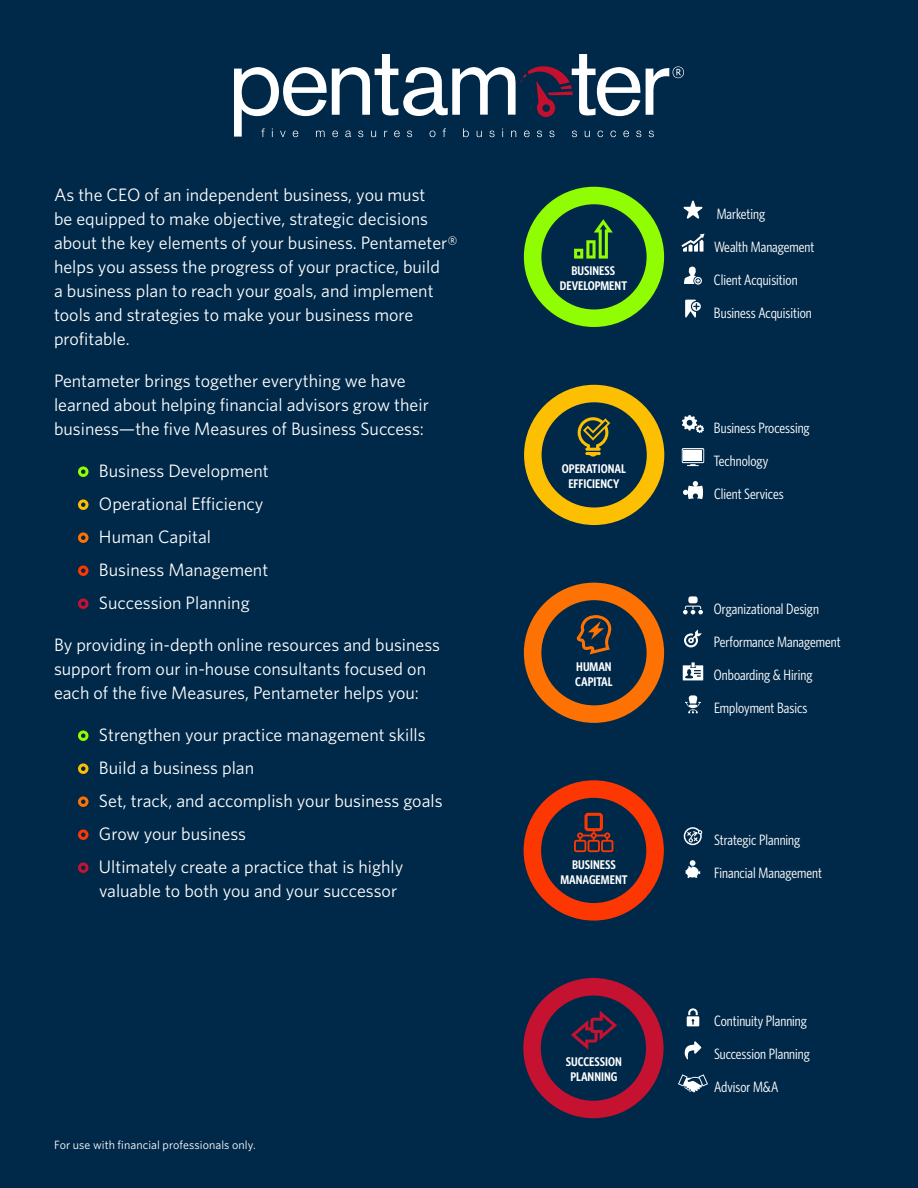
<style>
.page{position:relative;width:918px;height:1188px;background:#002949}
.page>*{position:absolute;margin:0;border:0;box-sizing:border-box;transform-origin:0 0}
.t1{font:18px/24px "Whitney";color:#fff}
.t2{font:15px "Whitney Condensed";color:#fff}
.t3{font:600 12.6px "Whitney Condensed";color:#fff}
.subhead{font:12px "Whitney";letter-spacing:.005em;color:#fff}
</style>
<div class="page">
<div style="left:78px;top:466px;width:10px;height:11px;border:3px solid #90fd02;border-radius:50%"></div>
<div style="left:78px;top:499px;width:10px;height:11px;border:3px solid #fdbf02;border-radius:50%"></div>
<div style="left:78px;top:532px;width:10px;height:11px;border:3px solid #fd7202;border-radius:50%"></div>
<div style="left:78px;top:565px;width:10px;height:11px;border:3px solid #fd3702;border-radius:50%"></div>
<div style="left:78px;top:598px;width:10px;height:11px;border:3px solid #c41230;border-radius:50%"></div>
<div style="left:78px;top:730px;width:10px;height:11px;border:3px solid #90fd02;border-radius:50%"></div>
<div style="left:78px;top:763px;width:10px;height:11px;border:3px solid #fdbf02;border-radius:50%"></div>
<div style="left:78px;top:796px;width:10px;height:11px;border:3px solid #fd7202;border-radius:50%"></div>
<div style="left:78px;top:829px;width:10px;height:11px;border:3px solid #fd3702;border-radius:50%"></div>
<div style="left:78px;top:862px;width:10px;height:11px;border:3px solid #c41230;border-radius:50%"></div>
<svg style="left:682px;top:415px;width:22px;height:18px"></svg>
<svg style="left:682px;top:448px;width:22px;height:18px"></svg>
<div style="left:684px;top:451px;width:18px;height:10px;background:#fff"></div>
<svg style="left:683px;top:481px;width:20px;height:18px"></svg>
<svg style="left:524px;top:385px;width:140px;height:140px"></svg>
<svg style="left:683px;top:596px;width:20px;height:18px"></svg>
<svg style="left:684px;top:629px;width:18px;height:18px"></svg>
<svg style="left:683px;top:662px;width:20px;height:18px"></svg>
<svg style="left:685px;top:695px;width:16px;height:19px"></svg>
<svg style="left:524px;top:583px;width:140px;height:140px"></svg>
<svg style="left:684px;top:827px;width:18px;height:18px"></svg>
<svg style="left:686px;top:860px;width:14px;height:18px"></svg>
<svg style="left:524px;top:780px;width:140px;height:141px"></svg>
<svg style="left:523px;top:978px;width:141px;height:140px"></svg>
<svg style="left:687px;top:1008px;width:12px;height:18px"></svg>
<svg style="left:685px;top:1041px;width:16px;height:18px"></svg>
<svg style="left:678px;top:1074px;width:30px;height:19px"></svg>
<svg style="left:524px;top:187px;width:140px;height:140px"></svg>
<svg style="left:684px;top:201px;width:18px;height:18px"></svg>
<svg style="left:681px;top:234px;width:24px;height:18px"></svg>
<svg style="left:684px;top:267px;width:18px;height:18px"></svg>
<svg style="left:685px;top:300px;width:16px;height:18px"></svg>
<svg style="left:234px;top:54px;width:450px;height:83px"></svg>
<p class="t1" style="left:54px;top:182px;width:405px">As the CEO of an independent business, you must<br>be equipped to make objective, strategic decisions about the key elements of your business. Pentameter® helps you assess the progress of your practice, build<br>a business plan to reach your goals, and implement tools and strategies to make your business more profitable.</p>
<p class="t1" style="left:54px;top:368px;width:376px">Pentameter brings together everything we have learned about helping financial advisors grow their business—the five Measures of Business Success:</p>
<p class="t1" style="left:99px;top:458px;width:171px">Business Development</p>
<p class="t1" style="left:99px;top:491px;width:166px">Operational Efficiency</p>
<p class="t1" style="left:99px;top:524px;width:114px">Human Capital</p>
<p class="t1" style="left:99px;top:557px;width:171px">Business Management</p>
<p class="t1" style="left:99px;top:590px;width:152px">Succession Planning</p>
<p class="t1" style="left:54px;top:632px;width:388px">By providing in-depth online resources and business support from our in-house consultants focused on each of the five Measures, Pentameter helps you:</p>
<p class="t1" style="left:99px;top:722px;width:328px">Strengthen your practice management skills</p>
<p class="t1" style="left:99px;top:755px;width:157px">Build a business plan</p>
<p class="t1" style="left:99px;top:788px;width:345px">Set, track, and accomplish your business goals</p>
<p class="t1" style="left:99px;top:821px;width:149px">Grow your business</p>
<p class="t1" style="left:99px;top:854px;width:306px">Ultimately create a practice that is highly valuable to both you and your successor</p>
<p class="subhead" style="left:54px;top:1137px;width:203px">For use with financial professionals only.</p>
<p class="t3" style="left:572px;top:263px;width:45px">BUSINESS</p>
<p class="t3" style="left:560px;top:278px;width:69px">DEVELOPMENT</p>
<p class="t3" style="left:562px;top:461px;width:65px">OPERATIONAL</p>
<p class="t3" style="left:568px;top:476px;width:53px">EFFICIENCY</p>
<p class="t3" style="left:576px;top:659px;width:37px">HUMAN</p>
<p class="t3" style="left:575px;top:674px;width:39px">CAPITAL</p>
<p class="t3" style="left:572px;top:856px;width:45px">BUSINESS</p>
<p class="t3" style="left:560px;top:871px;width:69px">MANAGEMENT</p>
<p class="t3" style="left:566px;top:1054px;width:58px">SUCCESSION</p>
<p class="t3" style="left:571px;top:1069px;width:48px">PLANNING</p>
<p class="t2" style="left:717px;top:204px;width:50px">Marketing</p>
<p class="t2" style="left:714px;top:237px;width:102px">Wealth Management</p>
<p class="t2" style="left:714px;top:270px;width:85px">Client Acquisition</p>
<p class="t2" style="left:714px;top:303px;width:99px">Business Acquisition</p>
<p class="t2" style="left:714px;top:419px;width:97px">Business Processing</p>
<p class="t2" style="left:714px;top:452px;width:56px">Technology</p>
<p class="t2" style="left:714px;top:485px;width:71px">Client Services</p>
<p class="t2" style="left:714px;top:600px;width:107px">Organizational Design</p>
<p class="t2" style="left:714px;top:633px;width:128px">Performance Management</p>
<p class="t2" style="left:714px;top:666px;width:100px">Onboarding &amp; Hiring</p>
<p class="t2" style="left:714px;top:699px;width:95px">Employment Basics</p>
<p class="t2" style="left:714px;top:831px;width:88px">Strategic Planning</p>
<p class="t2" style="left:714px;top:864px;width:109px">Financial Management</p>
<p class="t2" style="left:714px;top:1012px;width:94px">Continuity Planning</p>
<p class="t2" style="left:714px;top:1045px;width:97px">Succession Planning</p>
<p class="t2" style="left:714px;top:1078px;width:66px">Advisor M&amp;A</p>
</div>
